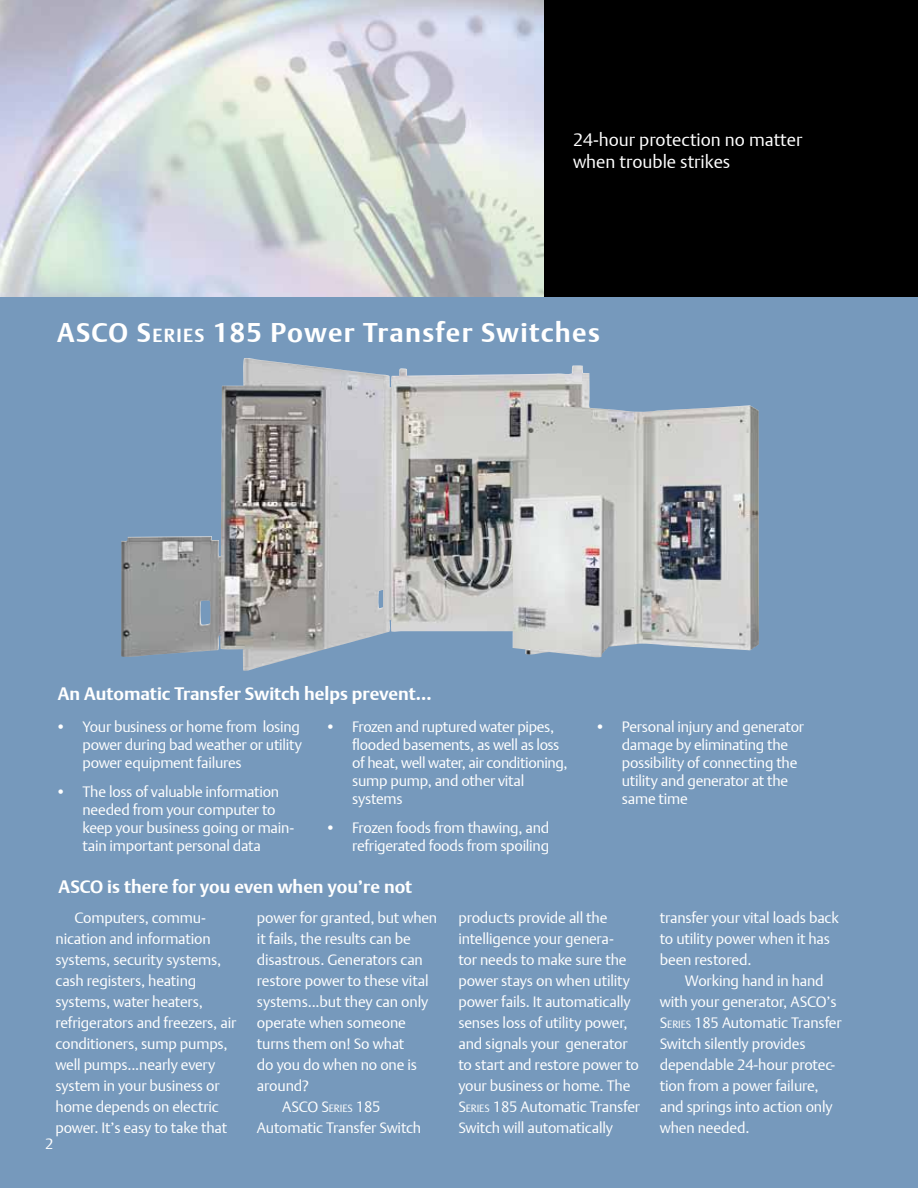
<style>
.page{position:relative;width:918px;height:1188px;background:#7699bc}
.page>*{position:absolute;margin:0;border:0;box-sizing:border-box;transform-origin:0 0}
.t1{font:700 27px "DTL Argo T";letter-spacing:.045em;color:#fff}
.t2{font:700 18px "DTL Argo T";color:#fff}
.t3{font:18px/21.6px "DTL Argo T Light";color:#fff}
.t4{font:15px/21px "DTL Argo T Light";letter-spacing:-.015em;color:#fff}
.s1{font-size:18.9px}
.s2{font-style:inherit}
.s3{font-size:10.5px}
</style>
<div class="page">
<img style="left:121px;top:358px;width:638px;height:313px">
<div style="left:258px;top:0;width:660px;height:297px;background:#000"></div>
<img style="left:0;top:0;width:543px;height:297px">
<p class="t3" style="left:573px;top:129px;width:231px">24-hour protection no matter when trouble strikes</p>
<h1 class="t1" style="left:57px;top:316px;width:544px">ASCO S<span class="s1">ERIES</span> 185 Power Transfer Switches</h1>
<p class="t2" style="left:58px;top:683px;width:375px">An Automatic Transfer Switch helps prevent...</p>
<p class="t4" style="left:82px;top:717px;width:221px;line-height:18px;text-indent:-27px">• Your business or home from losing power during bad weather or utility power equipment failures</p>
<p class="t4" style="left:82px;top:782px;width:213px;line-height:18px;text-indent:-27px">• The loss of valuable information needed from your computer to keep your business going or main&shy;tain important personal data</p>
<p class="t4" style="left:352px;top:717px;width:217px;line-height:18px;text-indent:-27px">• Frozen and ruptured water pipes, flooded basements, as well as loss of heat, well water, air conditioning, sump pump, and other vital systems</p>
<p class="t4" style="left:325px;top:818px;width:226px;line-height:18px;text-align:right">• Frozen foods from thawing, and refrigerated foods from spoiling</p>
<p class="t4" style="left:622px;top:717px;width:184px;line-height:18px;text-indent:-27px">• Personal injury and generator damage by eliminating the possibility of connecting the utility and generator at the same time</p>
<p class="t2" style="left:58px;top:875px;width:355px">ASCO is there for you even when you’re not</p>
<p class="t4" style="left:56px;top:907px;width:182px;text-indent:19px">Computers, commu&shy;nication and information systems, security systems, cash registers, heating systems, water heaters, refrigerators and freezers, air conditioners, sump pumps, well pumps...nearly every system in your business or home depends on electric power. It’s easy to take that</p>
<p class="t4" style="left:257px;top:907px;width:182px">power for granted, but when</p>
<p class="t4" style="left:257px;top:928px;width:156px">it fails, the results can be</p>
<p class="t4" style="left:257px;top:949px;width:168px">disastrous. Generators can</p>
<p class="t4" style="left:257px;top:970px;width:173px">restore power to these vital</p>
<p class="t4" style="left:257px;top:991px;width:173px">systems...but they can only</p>
<p class="t4" style="left:257px;top:1012px;width:151px">operate when someone</p>
<p class="t4" style="left:257px;top:1033px;width:149px">turns them on! So what</p>
<p class="t4" style="left:257px;top:1054px;width:162px">do you do when no one is</p>
<p class="t4" style="left:257px;top:1075px;width:54px">around?</p>
<p class="t4" style="left:282px;top:1096px;width:100px">ASCO <span class="s2">S</span><span class="s3">ERIES</span> 185</p>
<p class="t4" style="left:257px;top:1117px;width:166px">Automatic Transfer Switch</p>
<p class="t4" style="left:45px;top:1133px;width:10px">2</p>
<p class="t4" style="left:458px;top:907px;width:183px">products provide all the intelligence your genera-<br>tor needs to make sure the power stays on when utility power fails. It automatically senses loss of utility power, and signals your generator to start and restore power to your business or home. The<br><span class="s2">S</span><span class="s3">ERIES</span> 185 Automatic Transfer<br>Switch will automatically</p>
<p class="t4" style="left:660px;top:907px;width:181px">transfer your vital loads back to utility power when it has been restored.</p>
<p class="t4" style="left:660px;top:970px;width:183px;text-indent:25px">Working hand in hand with your generator, ASCO’s<br><span class="s2">S</span><span class="s3">ERIES</span> 185 Automatic Transfer<br>Switch silently provides dependable 24-hour protec&shy;tion from a power failure, and springs into action only when needed.</p>
</div>
